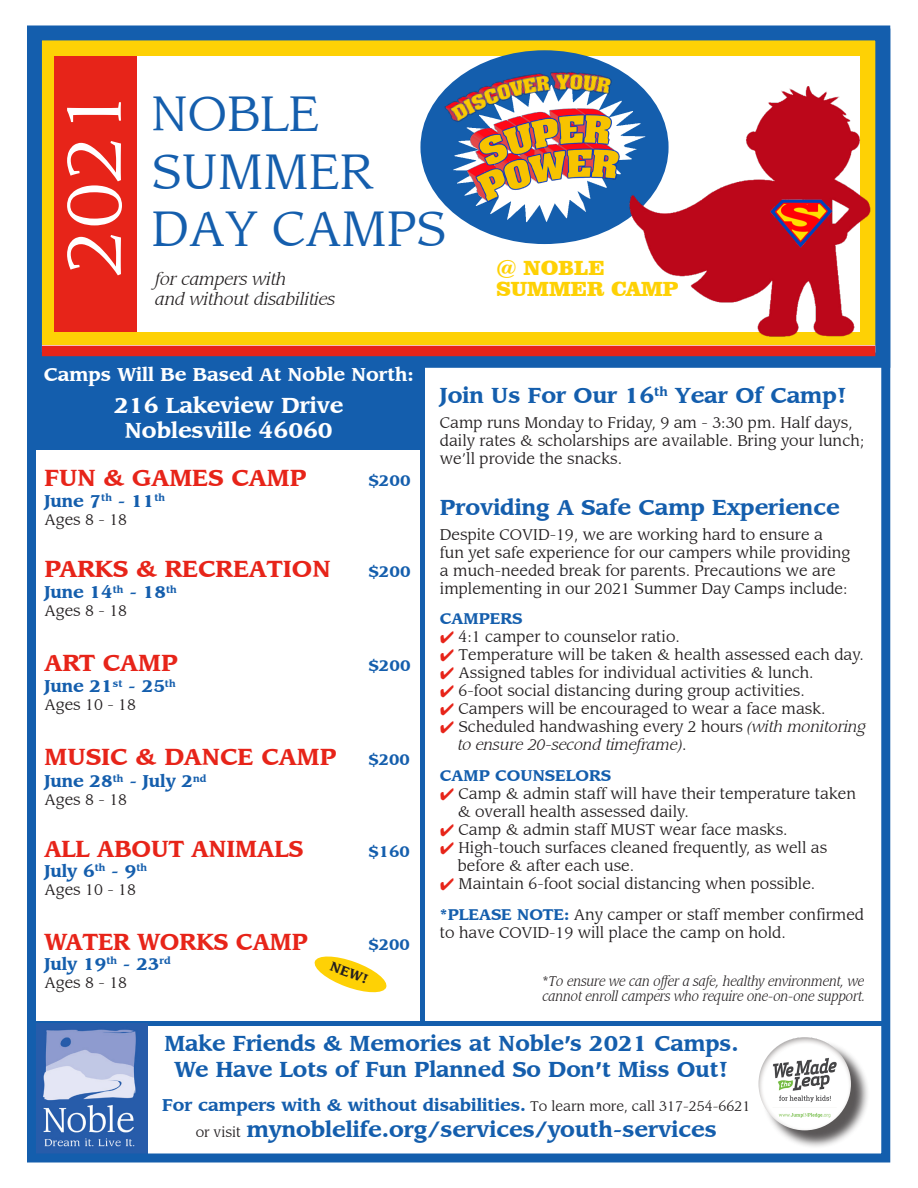
<style>
.page{position:relative;width:918px;height:1188px;background:#fff}
.page>*{position:absolute;margin:0;border:0;box-sizing:border-box;transform-origin:0 0}
.t1{font:73.5px "Advisor S Si";color:#fff;scale:1.08 1}
.t2{font:48px "Advisor S Si";color:#145ead}
.t3{font:700 22.5px "Advisor S Si";color:#e72419}
.t4{font:700 22.5px "Advisor S Si";color:#e72419;scale:.96 1}
.t5{font:700 21px "Advisor S Si";color:#145ead}
.t6{font:700 21px "Advisor S Si";color:#fff}
.t7{font:900 21px "Clarendon BT";color:#fed105}
.t8{font:700 18px "Advisor S Si";color:#fff}
.t9{font:700 16.5px "Advisor S Si";color:#145ead}
.t10{font:italic 16.5px "Advisor S Si";color:#231f20}
.t11{font:15px/18px "Advisor S Si";color:#231f20}
.t12{font:italic 15px/18px "Advisor S Si";color:#231f20}
.t13{font:700 15px "Advisor S Si";color:#145ead}
.t14{font:italic 13.5px "Advisor S Si";color:#231f20;scale:.9 1}
.t15{font:700 12.9px "Advisor S Si";color:#231f20}
.s1{color:#e72419}
.s2{font-style:normal}
.s3{font-weight:700;color:#145ead}
.s4{font-weight:400;font-size:13.5px;color:#231f20}
</style>
<div class="page">
<div style="left:28px;top:1021px;width:856px;height:5px;background:#145ead"></div>
<div style="left:761px;top:1039px;width:108px;height:110px;background:#231f20;opacity:.75"></div>
<img style="left:758px;top:1037px;width:93px;height:93px;border-radius:46px">
<svg style="left:314px;top:956px;width:73px;height:37px"></svg>
<div style="left:35px;top:363px;width:389px;height:87px;background:#145ead"></div>
<img style="left:37px;top:1023px;width:111px;height:130px">
<div style="left:420px;top:363px;width:5px;height:662px;background:#145ead"></div>
<div style="left:37px;top:35px;width:841px;height:310px;background:#fed105"></div>
<div style="left:27px;top:25px;width:863px;height:343px;border:15px solid #145ead"></div>
<div style="left:54px;top:57px;width:806px;height:275px;background:#fff"></div>
<div style="left:420px;top:50px;width:249px;height:194px;background:#145ead;border-radius:50%"></div>
<img style="left:445px;top:101px;width:174px;height:121px">
<img style="left:439px;top:59px;width:179px;height:67px">
<img style="left:619px;top:87px;width:272px;height:263px">
<img style="left:767px;top:198px;width:68px;height:50px">
<div style="left:27px;top:29px;width:863px;height:1134px;border:9px solid #145ead"></div>
<div style="left:54px;top:57px;width:83px;height:275px;background:#e72419"></div>
<div style="left:42px;top:346px;width:833px;height:10px;background:#e72419"></div>
<p class="t1" style="left:50px;top:276px;width:176px;rotate:-90deg">2021</p>
<p class="t2" style="left:151px;top:85px;width:170px">NOBLE</p>
<p class="t2" style="left:151px;top:143px;width:223px">SUMMER</p>
<p class="t2" style="left:151px;top:200px;width:297px">DAY CAMPS</p>
<p class="t10" style="left:155px;top:269px;width:133px">for campers with</p>
<p class="t10" style="left:155px;top:288px;width:181px">and without disabilities</p>
<p class="t7" style="left:496px;top:255px;width:110px">@ NOBLE</p>
<p class="t7" style="left:496px;top:276px;width:184px">SUMMER CAMP</p>
<p class="t8" style="left:44px;top:363px;width:371px">Camps Will Be Based At Noble North:</p>
<p class="t6" style="left:114px;top:393px;width:231px">216 Lakeview Drive</p>
<p class="t6" style="left:125px;top:418px;width:209px">Noblesville 46060</p>
<p class="t3" style="left:44px;top:464px;width:264px">FUN &amp; GAMES CAMP</p>
<p class="t13" style="left:368px;top:471px;width:44px">$200</p>
<p class="t9" style="left:44px;top:491px;width:122px">June 7<sup>th</sup> - 11<sup>th</sup></p>
<p class="t11" style="left:44px;top:511px;width:84px">Ages 8 - 18</p>
<p class="t3" style="left:44px;top:555px;width:288px">PARKS &amp; RECREATION</p>
<p class="t13" style="left:368px;top:562px;width:44px">$200</p>
<p class="t9" style="left:44px;top:582px;width:134px">June 14<sup>th</sup> - 18<sup>th</sup></p>
<p class="t11" style="left:44px;top:602px;width:84px">Ages 8 - 18</p>
<p class="t3" style="left:44px;top:649px;width:135px">ART CAMP</p>
<p class="t13" style="left:368px;top:657px;width:44px">$200</p>
<p class="t9" style="left:44px;top:676px;width:133px">June 21<sup>st</sup> - 25<sup>th</sup></p>
<p class="t11" style="left:44px;top:696px;width:93px">Ages 10 - 18</p>
<p class="t3" style="left:44px;top:743px;width:293px">MUSIC &amp; DANCE CAMP</p>
<p class="t13" style="left:368px;top:750px;width:43px">$200</p>
<p class="t9" style="left:44px;top:771px;width:163px">June 28<sup>th</sup> - July 2<sup>nd</sup></p>
<p class="t11" style="left:44px;top:791px;width:84px">Ages 8 - 18</p>
<p class="t4" style="left:44px;top:836px;width:271px">ALL ABOUT ANIMALS</p>
<p class="t13" style="left:368px;top:843px;width:43px">$160</p>
<p class="t9" style="left:44px;top:861px;width:104px">July 6<sup>th</sup> - 9<sup>th</sup></p>
<p class="t11" style="left:44px;top:881px;width:93px">Ages 10 - 18</p>
<p class="t4" style="left:44px;top:928px;width:276px">WATER WORKS CAMP</p>
<p class="t13" style="left:368px;top:936px;width:43px">$200</p>
<p class="t9" style="left:44px;top:953px;width:128px">July 19<sup>th</sup> - 23<sup>rd</sup></p>
<p class="t11" style="left:44px;top:973px;width:84px">Ages 8 - 18</p>
<p class="t15" style="left:334px;top:958px;width:41px;rotate:20deg">NEW!</p>
<p class="t5" style="left:440px;top:383px;width:409px">Join Us For Our 16<sup>th</sup> Year Of Camp!</p>
<p class="t11" style="left:440px;top:414px;width:426px">Camp runs Monday to Friday, 9 am - 3:30 pm. Half days, daily rates &amp; scholarships are available. Bring your lunch; we’ll provide the snacks.</p>
<p class="t5" style="left:440px;top:494px;width:401px">Providing A Safe Camp Experience</p>
<p class="t11" style="left:440px;top:526px;width:412px">Despite COVID-19, we are working hard to ensure a fun yet safe experience for our campers while providing a much-needed break for parents. Precautions we are implementing in our 2021 Summer Day Camps include:</p>
<p class="t13" style="left:440px;top:610px;width:84px">CAMPERS</p>
<p class="t11" style="left:440px;top:628px;width:241px"><span class="s1">✔</span> 4:1 camper to counselor ratio.</p>
<p class="t11" style="left:440px;top:646px;width:426px"><span class="s1">✔</span> Temperature will be taken &amp; health assessed each day.</p>
<p class="t11" style="left:440px;top:664px;width:375px"><span class="s1">✔</span> Assigned tables for individual activities &amp; lunch.</p>
<p class="t11" style="left:440px;top:682px;width:366px"><span class="s1">✔</span> 6-foot social distancing during group activities.</p>
<p class="t11" style="left:440px;top:700px;width:387px"><span class="s1">✔</span> Campers will be encouraged to wear a face mask.</p>
<p class="t12" style="left:458px;top:718px;width:410px;text-indent:-18px"><span class="s1">✔</span> <span class="s2">Scheduled handwashing every 2 hours</span> (with monitoring to ensure 20-second timeframe)<span class="s2">.</span></p>
<p class="t13" style="left:440px;top:766px;width:173px">CAMP COUNSELORS</p>
<p class="t11" style="left:440px;top:785px;width:418px"><span class="s1">✔</span> Camp &amp; admin staff will have their temperature taken</p>
<p class="t11" style="left:458px;top:803px;width:233px">&amp; overall health assessed daily.</p>
<p class="t11" style="left:440px;top:821px;width:349px"><span class="s1">✔</span> Camp &amp; admin staff MUST wear face masks.</p>
<p class="t11" style="left:440px;top:839px;width:389px"><span class="s1">✔</span> High-touch surfaces cleaned frequently, as well as</p>
<p class="t11" style="left:458px;top:857px;width:178px">before &amp; after each use.</p>
<p class="t11" style="left:440px;top:875px;width:377px"><span class="s1">✔</span> Maintain 6-foot social distancing when possible.</p>
<p class="t11" style="left:440px;top:906px;width:426px"><span class="s3">*PLEASE NOTE:</span> Any camper or staff member confirmed to have COVID-19 will place the camp on hold.</p>
<p class="t14" style="left:543px;top:972px;width:359px"><span class="s2">*</span>To ensure we can offer a safe, healthy environment, we</p>
<p class="t14" style="left:543px;top:987px;width:360px">cannot enroll campers who require one-on-one support.</p>
<p class="t5" style="left:164px;top:1031px;width:576px">Make Friends &amp; Memories at Noble’s 2021 Camps.</p>
<p class="t5" style="left:175px;top:1056px;width:555px">We Have Lots of Fun Planned So Don’t Miss Out!</p>
<p class="t9" style="left:162px;top:1095px;width:590px">For campers with &amp; without disabilities. <span class="s4">To learn more, call 317-254-6621</span></p>
<p class="t5" style="left:196px;top:1116px;width:523px"><span class="s4">or visit</span> mynoblelife.org/services/youth-services</p>
</div>
